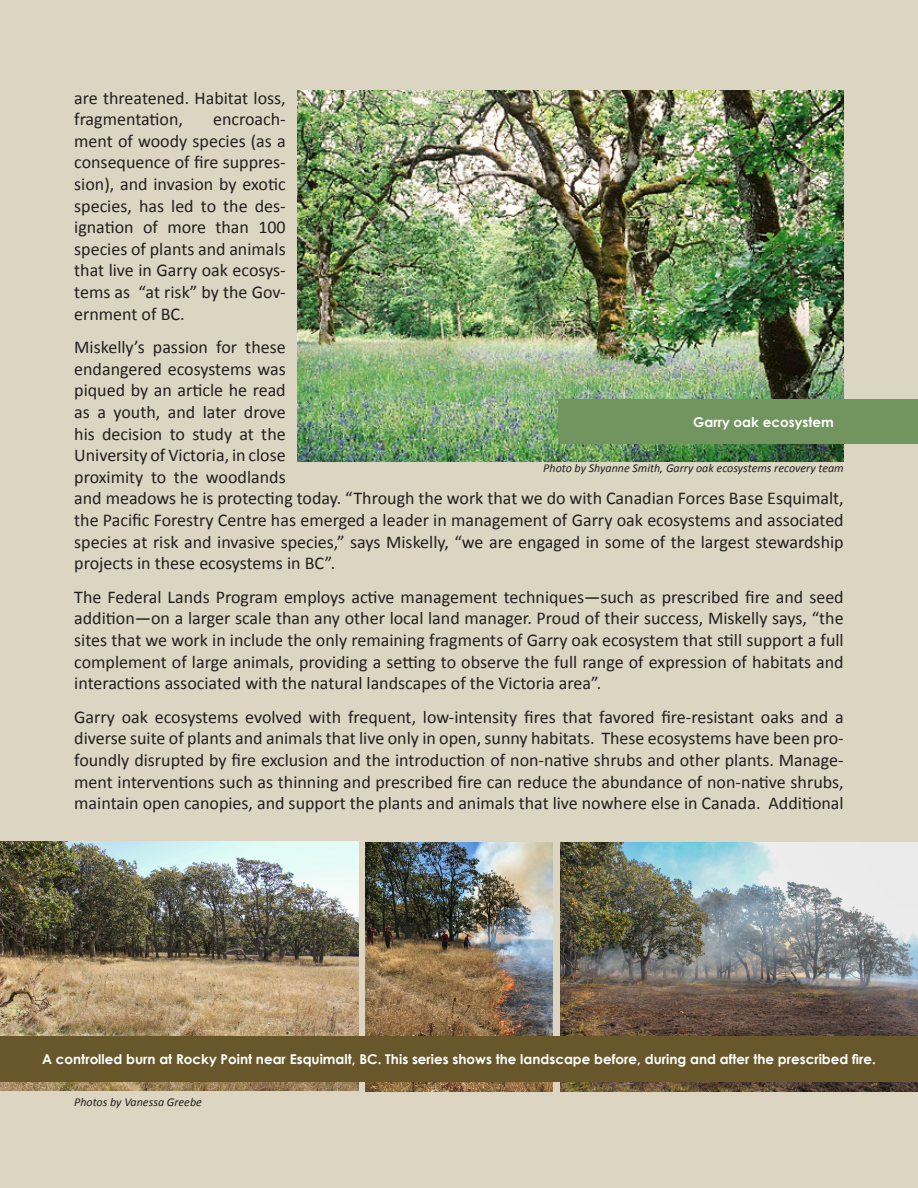
<style>
.page{position:relative;width:918px;height:1188px;background:#dcd5c1}
.page>*{position:absolute;margin:0;border:0;box-sizing:border-box;transform-origin:0 0}
.t1{font:18px/21.6px "Calibri";color:#231f20;text-align:justify}
.t2{font:700 13.5px "Century Gothic";color:#fff}
.t3{font:italic 12px "Calibri";color:#231f20}
</style>
<div class="page">
<img style="left:298px;top:90px;width:546px;height:371px">
<img style="left:560px;top:843px;width:358px;height:249px">
<img style="left:366px;top:843px;width:187px;height:249px">
<img style="left:0;top:841px;width:358px;height:249px">
<div style="left:0;top:1036px;width:918px;height:45px;background:#68572b"></div>
<div style="left:558px;top:399px;width:360px;height:45px;background:#72955f"></div>
<p class="t1" style="left:74px;top:86px;width:213px">are threatened. Habitat loss, fragmentation,</p>
<p class="t1" style="left:74px;top:107px;width:213px;text-indent:139px">encroach&shy;ment of woody species (as a consequence of fire suppres&shy;sion), and invasion by exotic species, has led to the des&shy;ignation of more than 100 species of plants and animals that live in Garry oak ecosys&shy;tems as “at risk” by the Gov&shy;ernment of BC.</p>
<p class="t1" style="left:74px;top:335px;width:771px;text-align:left">Miskelly’s passion for these<br>endangered ecosystems was<br>piqued by an article he read<br>as a youth, and later drove<br>his decision to study at the<br>University of Victoria, in close<br>proximity to the woodlands<br>and meadows he is protecting today. “Through the work that we do with Canadian Forces Base Esquimalt, the Pacific Forestry Centre has emerged a leader in management of Garry oak ecosystems and associated species at risk and invasive species,” says Miskelly, “we are engaged in some of the largest stewardship projects in these ecosystems in BC”.</p>
<p class="t1" style="left:74px;top:585px;width:771px">The Federal Lands Program employs active management techniques—such as prescribed fire and seed addition—on a larger scale than any other local land manager. Proud of their success, Miskelly says, “the sites that we work in include the only remaining fragments of Garry oak ecosystem that still support a full complement of large animals, providing a setting to observe the full range of expression of habitats and interactions associated with the natural landscapes of the Victoria area”.</p>
<p class="t1" style="left:74px;top:705px;width:771px">Garry oak ecosystems evolved with frequent, low-intensity fires that favored fire-resistant oaks and a diverse suite of plants and animals that live only in open, sunny habitats. These ecosystems have been pro&shy;foundly disrupted by fire exclusion and the introduction of non-native shrubs and other plants. Manage&shy;ment interventions such as thinning and prescribed fire can reduce the abundance of non-native shrubs, maintain open canopies, and support the plants and animals that live nowhere else in Canada. Additional</p>
<p class="t2" style="left:693px;top:413px;width:142px">Garry oak ecosystem</p>
<p class="t3" style="left:543px;top:460px;width:302px">Photo by Shyanne Smith, Garry oak ecosystems recovery team</p>
<p class="t2" style="left:42px;top:1050px;width:835px">A controlled burn at Rocky Point near Esquimalt, BC. This series shows the landscape before, during and after the prescribed fire.</p>
<p class="t3" style="left:74px;top:1094px;width:129px">Photos by Vanessa Greebe</p>
</div>
